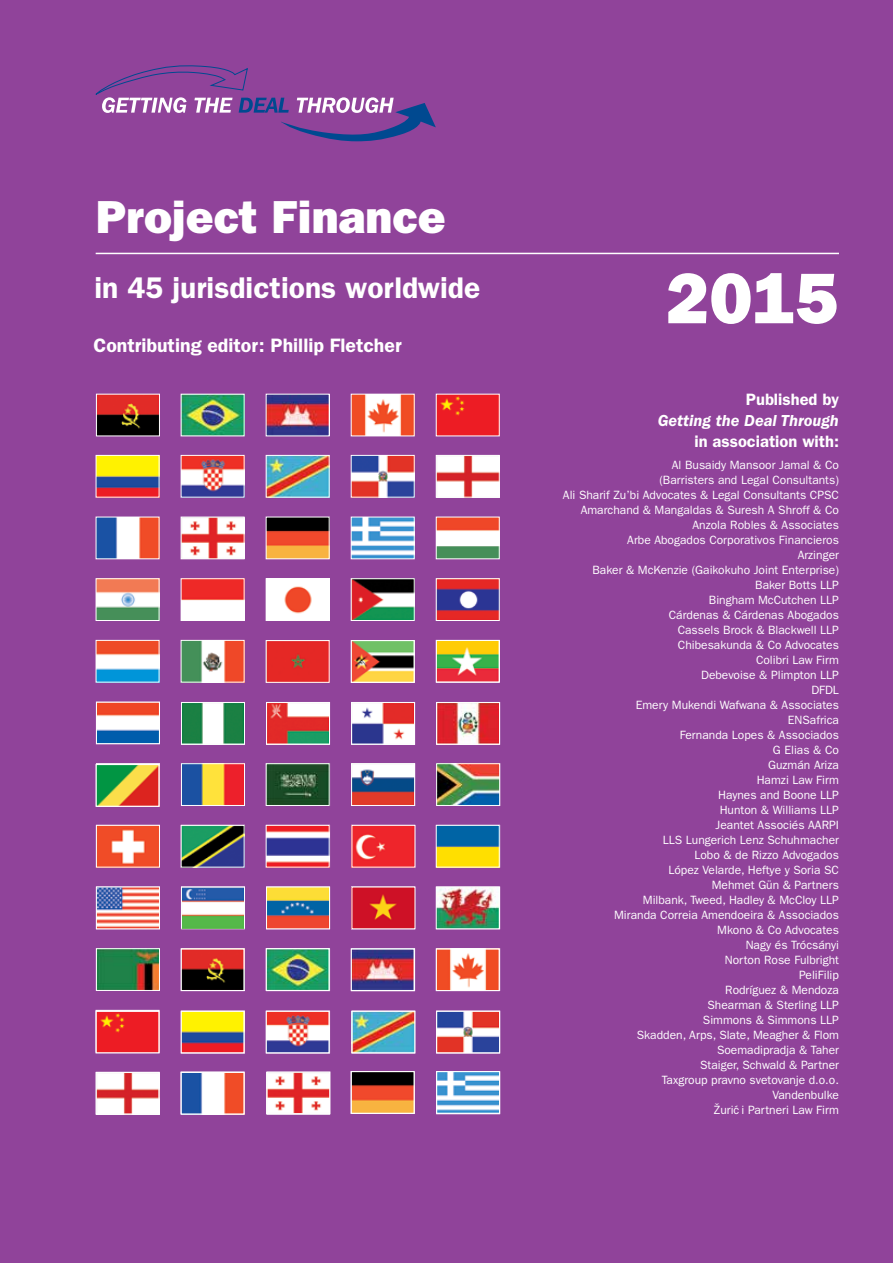
<style>
.page{position:relative;width:893px;height:1263px;background:#90439a}
.page>*{position:absolute;margin:0;border:0;box-sizing:border-box;transform-origin:0 0}
.t1{font:72px "ITC Franklin Gothic Std Hvy";color:#fff}
.t2{font:46.5px "ITC Franklin Gothic Std Hvy";color:#fff}
.t3{font:600 30px "ITC Franklin Gothic Std";color:#fff}
.t4{font:600 19.5px "ITC Franklin Gothic Std";color:#fff}
.t5{font:600 16.5px "ITC Franklin Gothic Std";color:#fff}
.t6{font:italic 600 16.5px "ITC Franklin Gothic Std";color:#fff}
.t7{font:12px/15px "ITC Franklin Gothic Std";color:#fff;text-align:right}
</style>
<div class="page">
<img style="left:98px;top:519px;width:59px;height:38px">
<div style="left:96px;top:517px;width:63px;height:42px;border:1px solid #fff"></div>
<img style="left:353px;top:457px;width:60px;height:38px">
<div style="left:351px;top:455px;width:64px;height:42px;border:1px solid #fff"></div>
<img style="left:98px;top:457px;width:59px;height:38px">
<div style="left:96px;top:455px;width:63px;height:42px;border:1px solid #fff"></div>
<img style="left:268px;top:457px;width:60px;height:38px">
<div style="left:266px;top:455px;width:64px;height:42px;border:1px solid #fff"></div>
<img style="left:98px;top:580px;width:59px;height:39px">
<div style="left:96px;top:578px;width:63px;height:43px;border:1px solid #fff"></div>
<img style="left:438px;top:519px;width:60px;height:38px">
<div style="left:436px;top:517px;width:64px;height:42px;border:1px solid #fff"></div>
<img style="left:268px;top:396px;width:60px;height:38px">
<img style="left:353px;top:396px;width:60px;height:38px">
<div style="left:351px;top:394px;width:64px;height:42px;border:1px solid #fff"></div>
<img style="left:98px;top:396px;width:60px;height:38px">
<div style="left:96px;top:394px;width:64px;height:42px;border:1px solid #fff"></div>
<img style="left:183px;top:396px;width:59px;height:38px">
<div style="left:181px;top:394px;width:63px;height:42px;border:1px solid #fff"></div>
<img style="left:438px;top:396px;width:60px;height:38px">
<div style="left:436px;top:394px;width:64px;height:42px;border:1px solid #fff"></div>
<img style="left:183px;top:457px;width:59px;height:38px">
<div style="left:181px;top:455px;width:63px;height:42px;border:1px solid #fff"></div>
<img style="left:268px;top:519px;width:60px;height:38px">
<img style="left:438px;top:457px;width:60px;height:38px">
<div style="left:436px;top:455px;width:64px;height:42px;border:1px solid #fff"></div>
<svg style="left:96px;top:65px;width:340px;height:76px;background:#8b4f9f"></svg>
<img style="left:183px;top:580px;width:59px;height:39px">
<div style="left:181px;top:578px;width:63px;height:43px;border:1px solid #fff"></div>
<img style="left:353px;top:642px;width:59px;height:38px">
<div style="left:351px;top:640px;width:64px;height:43px;border:1px solid #fff"></div>
<div style="left:268px;top:642px;width:60px;height:39px;background:#e52825"></div>
<div style="left:266px;top:640px;width:64px;height:43px;border:1px solid #fff"></div>
<img style="left:438px;top:642px;width:59px;height:38px">
<div style="left:436px;top:640px;width:64px;height:42px;border:1px solid #fff"></div>
<img style="left:183px;top:642px;width:59px;height:38px">
<div style="left:181px;top:640px;width:63px;height:42px;border:1px solid #fff"></div>
<img style="left:98px;top:642px;width:59px;height:38px">
<div style="left:96px;top:640px;width:63px;height:42px;border:1px solid #fff"></div>
<img style="left:268px;top:580px;width:60px;height:39px">
<img style="left:353px;top:580px;width:60px;height:39px">
<div style="left:351px;top:578px;width:64px;height:43px;border:1px solid #fff"></div>
<img style="left:353px;top:519px;width:60px;height:38px">
<div style="left:351px;top:517px;width:64px;height:42px;border:1px solid #fff"></div>
<img style="left:438px;top:580px;width:60px;height:39px">
<div style="left:436px;top:578px;width:64px;height:43px;border:1px solid #fff"></div>
<svg style="left:96px;top:763px;width:64px;height:43px"></svg>
<img style="left:268px;top:704px;width:60px;height:38px">
<div style="left:266px;top:702px;width:64px;height:43px;border:1px solid #fff"></div>
<img style="left:354px;top:704px;width:59px;height:38px">
<div style="left:352px;top:702px;width:63px;height:42px;border:1px solid #fff"></div>
<div style="left:351px;top:702px;width:64px;height:43px;border:1px solid #fff"></div>
<img style="left:98px;top:704px;width:59px;height:38px">
<div style="left:96px;top:702px;width:64px;height:42px;border:1px solid #fff"></div>
<img style="left:183px;top:704px;width:59px;height:38px">
<div style="left:181px;top:702px;width:63px;height:42px;border:1px solid #fff"></div>
<div style="left:181px;top:702px;width:64px;height:43px;border:1px solid #fff"></div>
<img style="left:439px;top:704px;width:59px;height:38px">
<div style="left:437px;top:702px;width:63px;height:42px;border:1px solid #fff"></div>
<div style="left:436px;top:702px;width:64px;height:43px;border:1px solid #fff"></div>
<div style="left:96px;top:1010px;width:63px;height:42px;background:#faf8fa"></div>
<div style="left:181px;top:1071px;width:63px;height:43px;background:#ccaad1"></div>
<img style="left:98px;top:950px;width:60px;height:39px">
<div style="left:96px;top:948px;width:64px;height:43px;border:1px solid #fff"></div>
<img style="left:268px;top:889px;width:60px;height:38px">
<div style="left:266px;top:887px;width:64px;height:42px;border:1px solid #fff"></div>
<img style="left:354px;top:889px;width:59px;height:38px">
<img style="left:438px;top:889px;width:60px;height:38px">
<div style="left:436px;top:887px;width:64px;height:42px;border:1px solid #fff"></div>
<img style="left:183px;top:951px;width:59px;height:38px">
<div style="left:181px;top:948px;width:63px;height:43px;border:1px solid #fff"></div>
<img style="left:268px;top:951px;width:59px;height:37px">
<div style="left:266px;top:948px;width:64px;height:43px;border:1px solid #fff"></div>
<img style="left:353px;top:951px;width:59px;height:38px">
<div style="left:351px;top:948px;width:64px;height:43px;border:1px solid #fff"></div>
<img style="left:438px;top:951px;width:59px;height:38px">
<div style="left:436px;top:949px;width:63px;height:42px;border:1px solid #fff"></div>
<div style="left:436px;top:948px;width:64px;height:43px;border:1px solid #fff"></div>
<img style="left:98px;top:1013px;width:59px;height:38px">
<div style="left:96px;top:1011px;width:63px;height:42px;border:1px solid #fff"></div>
<img style="left:183px;top:1013px;width:59px;height:38px">
<div style="left:181px;top:1011px;width:63px;height:42px;border:1px solid #fff"></div>
<img style="left:98px;top:766px;width:59px;height:38px">
<div style="left:96px;top:764px;width:63px;height:43px;border:1px solid #fff"></div>
<img style="left:268px;top:1013px;width:59px;height:38px">
<div style="left:266px;top:1011px;width:64px;height:42px;border:1px solid #fff"></div>
<img style="left:183px;top:765px;width:60px;height:39px">
<div style="left:181px;top:763px;width:64px;height:43px;border:1px solid #fff"></div>
<img style="left:354px;top:1013px;width:59px;height:38px">
<div style="left:352px;top:1011px;width:63px;height:42px;border:1px solid #fff"></div>
<img style="left:268px;top:765px;width:60px;height:39px">
<div style="left:266px;top:763px;width:64px;height:43px;border:1px solid #fff"></div>
<img style="left:439px;top:1013px;width:59px;height:38px">
<div style="left:436px;top:1011px;width:64px;height:42px;border:1px solid #fff"></div>
<img style="left:353px;top:765px;width:60px;height:39px">
<div style="left:351px;top:763px;width:64px;height:43px;border:1px solid #fff"></div>
<img style="left:98px;top:1074px;width:59px;height:38px">
<div style="left:96px;top:1072px;width:63px;height:42px;border:1px solid #fff"></div>
<img style="left:438px;top:765px;width:60px;height:39px">
<div style="left:436px;top:763px;width:64px;height:43px;border:1px solid #fff"></div>
<img style="left:183px;top:1074px;width:59px;height:38px">
<div style="left:181px;top:1072px;width:63px;height:42px;border:1px solid #fff"></div>
<img style="left:98px;top:827px;width:60px;height:38px">
<div style="left:96px;top:825px;width:64px;height:42px;border:1px solid #fff"></div>
<img style="left:269px;top:1074px;width:59px;height:38px">
<div style="left:267px;top:1072px;width:63px;height:42px;border:1px solid #fff"></div>
<div style="left:266px;top:1071px;width:64px;height:43px;border:1px solid #fff"></div>
<img style="left:183px;top:827px;width:59px;height:38px">
<div style="left:181px;top:825px;width:63px;height:42px;border:1px solid #fff"></div>
<img style="left:353px;top:1073px;width:59px;height:38px">
<div style="left:351px;top:1071px;width:64px;height:43px;border:1px solid #fff"></div>
<img style="left:268px;top:827px;width:60px;height:38px">
<div style="left:266px;top:825px;width:64px;height:42px;border:1px solid #fff"></div>
<img style="left:439px;top:1073px;width:59px;height:38px">
<div style="left:436px;top:1071px;width:64px;height:43px;border:1px solid #fff"></div>
<img style="left:354px;top:827px;width:59px;height:38px">
<div style="left:352px;top:825px;width:63px;height:42px;border:1px solid #fff"></div>
<img style="left:438px;top:827px;width:60px;height:38px">
<div style="left:436px;top:825px;width:64px;height:42px;border:1px solid #fff"></div>
<img style="left:98px;top:889px;width:60px;height:38px">
<div style="left:96px;top:887px;width:64px;height:42px;border:1px solid #fff"></div>
<img style="left:183px;top:889px;width:60px;height:38px">
<div style="left:181px;top:887px;width:64px;height:42px;border:1px solid #fff"></div>
<img style="left:183px;top:519px;width:59px;height:38px">
<div style="left:181px;top:517px;width:63px;height:42px;border:1px solid #fff"></div>
<hr style="left:96px;top:253px;width:743px;height:1px;background:#fff">
<h2 class="t2" style="left:96px;top:190px;width:351px">Project Finance</h2>
<h3 class="t3" style="left:94px;top:270px;width:387px">in 45 jurisdictions worldwide</h3>
<h3 class="t4" style="left:94px;top:334px;width:310px">Contributing editor: Phillip Fletcher</h3>
<h1 class="t1" style="left:666px;top:256px;width:174px">2015</h1>
<h3 class="t5" style="left:746px;top:389px;width:95px">Published by</h3>
<h3 class="t6" style="left:658px;top:411px;width:183px">Getting the Deal Through</h3>
<h3 class="t5" style="left:694px;top:431px;width:146px">in association with:</h3>
<p class="t7" style="left:563px;top:457px;width:278px">Al Busaidy Mansoor Jamal &amp; Co<br>(Barristers and Legal Consultants)<br>Ali Sharif Zu’bi Advocates &amp; Legal Consultants CPSC<br>Amarchand &amp; Mangaldas &amp; Suresh A Shroff &amp; Co<br>Anzola Robles &amp; Associates<br>Arbe Abogados Corporativos Financieros<br>Arzinger<br>Baker &amp; McKenzie (Gaikokuho Joint Enterprise)<br>Baker Botts LLP<br>Bingham McCutchen LLP<br>Cárdenas &amp; Cárdenas Abogados<br>Cassels Brock &amp; Blackwell LLP<br>Chibesakunda &amp; Co Advocates<br>Colibri Law Firm<br>Debevoise &amp; Plimpton LLP<br>DFDL<br>Emery Mukendi Wafwana &amp; Associates<br>ENSafrica<br>Fernanda Lopes &amp; Associados<br>G Elias &amp; Co<br>Guzmán Ariza<br>Hamzi Law Firm<br>Haynes and Boone LLP<br>Hunton &amp; Williams LLP<br>Jeantet Associés AARPI<br>LLS Lungerich Lenz Schuhmacher<br>Lobo &amp; de Rizzo Advogados<br>López Velarde, Heftye y Soria SC<br>Mehmet Gün &amp; Partners<br>Milbank, Tweed, Hadley &amp; McCloy LLP<br>Miranda Correia Amendoeira &amp; Associados<br>Mkono &amp; Co Advocates<br>Nagy és Trócsányi<br>Norton Rose Fulbright<br>PeliFilip<br>Rodríguez &amp; Mendoza<br>Shearman &amp; Sterling LLP<br>Simmons &amp; Simmons LLP<br>Skadden, Arps, Slate, Meagher &amp; Flom<br>Soemadipradja &amp; Taher<br>Staiger, Schwald &amp; Partner<br>Taxgroup pravno svetovanje d.o.o.<br>Vandenbulke<br>Žuric´ i Partneri Law Firm</p>
</div>
